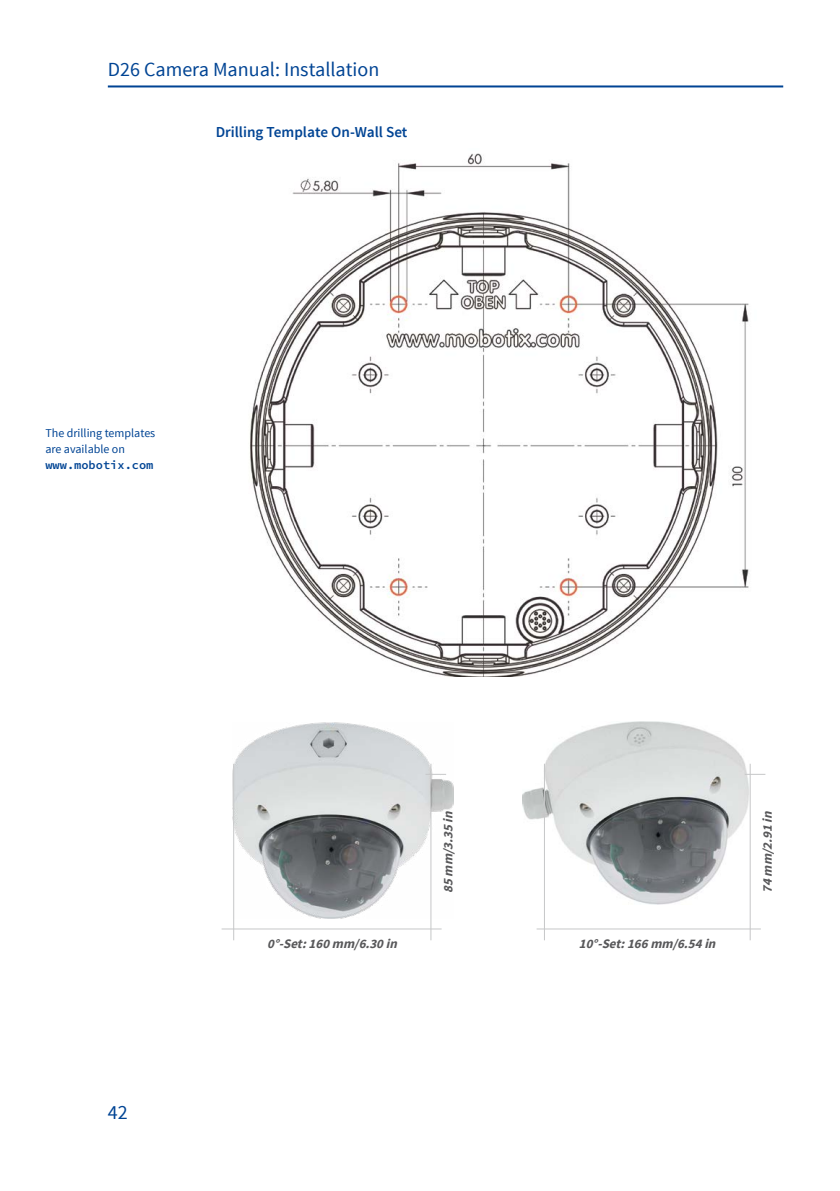
<style>
.page{position:relative;width:840px;height:1191px;background:#fff}
.page>*{position:absolute;margin:0;border:0;box-sizing:border-box;transform-origin:0 0}
.t1{font:20px "Source Sans Pro";color:#004494}
.t2{font:600 15.2px "Source Sans Pro";color:#004494}
.t3{font:italic 700 13px "Source Sans Pro";color:#58585a}
.t4{font:12px/16px "Source Sans Pro";color:#004494}
.t5{font:600 12px "Source Code Pro";color:#004494}
</style>
<div class="page">
<hr style="left:108px;top:85px;width:674px;height:2px;background:#004494">
<img style="left:250px;top:153px;width:499px;height:523px">
<img style="left:232px;top:722px;width:221px;height:196px">
<svg style="left:425px;top:774px;width:21px;height:1px"></svg>
<hr style="left:221px;top:928px;width:220px;height:1px;background:#c6c7c8">
<hr style="left:430px;top:763px;width:1px;height:177px;background:#c6c7c8">
<hr style="left:233px;top:763px;width:1px;height:177px;background:#c6c7c8">
<img style="left:522px;top:721px;width:226px;height:183px">
<svg style="left:744px;top:774px;width:21px;height:1px"></svg>
<hr style="left:536px;top:928px;width:224px;height:1px;background:#c6c7c8">
<hr style="left:749px;top:763px;width:1px;height:177px;background:#c6c7c8">
<hr style="left:543px;top:763px;width:1px;height:177px;background:#c6c7c8">
<h1 class="t1" style="left:108px;top:57px;width:273px">D26 Camera Manual: Installation</h1>
<p class="t2" style="left:215px;top:123px;width:193px">Drilling Template On-Wall Set</p>
<p class="t4" style="left:45px;top:425px;width:111px">The drilling templates are available on</p>
<p class="t5" style="left:45px;top:456px;width:109px">www.mobotix.com</p>
<h1 class="t1" style="left:108px;top:1099px;width:21px">42</h1>
<p class="t3" style="left:267px;top:935px;width:135px">0°-Set:160 mm/6.30 in</p>
<p class="t3" style="left:439px;top:893px;width:87px;rotate:-90deg">85 mm/3.35 in</p>
<p class="t3" style="left:578px;top:935px;width:142px">10°-Set:166 mm/6.54 in</p>
<p class="t3" style="left:758px;top:893px;width:87px;rotate:-90deg">74 mm/2.91 in</p>
</div>
